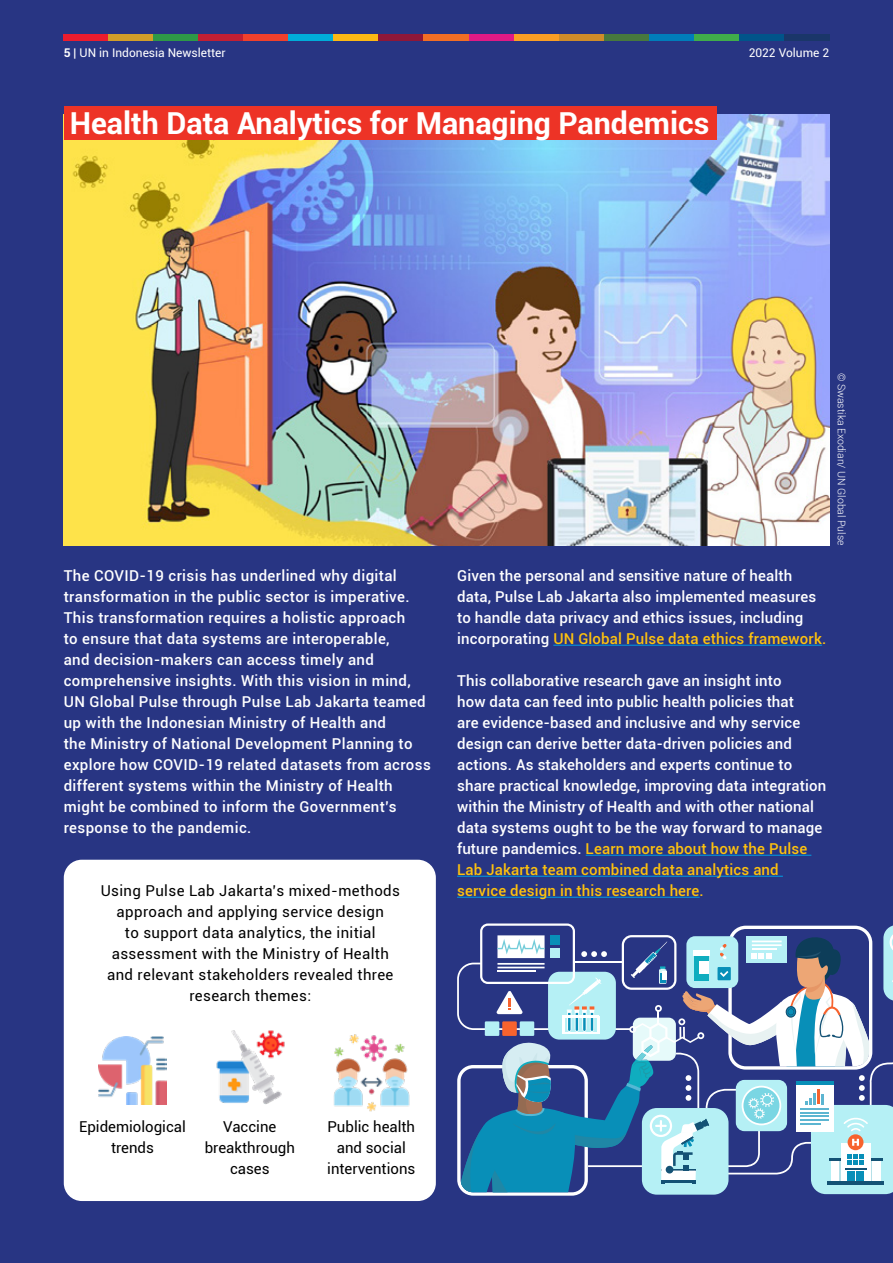
<style>
.page{position:relative;width:893px;height:1263px;background:#283583}
.page>*{position:absolute;margin:0;border:0;box-sizing:border-box;transform-origin:0 0}
.t1{font:700 30.3px "Roboto";color:#fff}
.t2{font:500 15px/21px "Roboto";letter-spacing:.01em;color:#fff}
.t3{font:15px/21px "Roboto";letter-spacing:.025em;color:#000;text-align:center}
.t4{font:15px/21px "Roboto";color:#000;text-align:center}
.t5{font:500 15px "Roboto";letter-spacing:.01em;color:#ffc20d}
.t6{font:12px "Roboto";color:#fff}
.t7{font:300 10.5px "Roboto";color:#fff}
.s1{font-weight:700}
.s2{color:#ffc20d}
</style>
<div class="page">
<img style="left:64px;top:115px;width:765px;height:430px">
<div style="left:64px;top:106px;width:652px;height:33px;background:#ed3326"></div>
<div style="left:64px;top:34px;width:45px;height:6px;background:#eb1c2e"></div>
<div style="left:109px;top:34px;width:45px;height:6px;background:#d19e29"></div>
<div style="left:154px;top:34px;width:45px;height:6px;background:#2e9947"></div>
<div style="left:199px;top:34px;width:45px;height:6px;background:#c21f33"></div>
<div style="left:244px;top:34px;width:45px;height:6px;background:#f0402b"></div>
<div style="left:289px;top:34px;width:45px;height:6px;background:#00add9"></div>
<div style="left:334px;top:34px;width:45px;height:6px;background:#fcb814"></div>
<div style="left:379px;top:34px;width:45px;height:6px;background:#8f1738"></div>
<div style="left:424px;top:34px;width:45px;height:6px;background:#f26e24"></div>
<div style="left:469px;top:34px;width:45px;height:6px;background:#e01a85"></div>
<div style="left:514px;top:34px;width:45px;height:6px;background:#fa9e24"></div>
<div style="left:559px;top:34px;width:45px;height:6px;background:#cf8c29"></div>
<div style="left:604px;top:34px;width:45px;height:6px;background:#47783d"></div>
<div style="left:649px;top:34px;width:45px;height:6px;background:#007dba"></div>
<div style="left:694px;top:34px;width:45px;height:6px;background:#40ad4a"></div>
<div style="left:739px;top:34px;width:45px;height:6px;background:#00548a"></div>
<div style="left:784px;top:34px;width:45px;height:6px;background:#1a3669"></div>
<hr style="left:553px;top:645px;width:269px;height:1px;background:#009fe3">
<hr style="left:586px;top:855px;width:225px;height:1px;background:#009fe3">
<hr style="left:457px;top:876px;width:326px;height:1px;background:#009fe3">
<hr style="left:457px;top:897px;width:243px;height:1px;background:#009fe3">
<div style="left:64px;top:860px;width:372px;height:341px;background:#fff;border-radius:18px"></div>
<img style="left:216px;top:1030px;width:69px;height:75px">
<img style="left:98px;top:1036px;width:69px;height:68px">
<img style="left:333px;top:1034px;width:77px;height:78px">
<svg style="left:457px;top:923px;width:436px;height:273px"></svg>
<p class="t6" style="left:64px;top:44px;width:163px"><span class="s1">5</span> | UN in Indonesia Newsletter</p>
<p class="t6" style="left:749px;top:44px;width:82px">2022 Volume 2</p>
<h1 class="t1" style="left:70px;top:101px;width:641px">Health Data Analytics for Managing Pandemics</h1>
<p class="t2" style="left:64px;top:565px;width:369px">The COVID-19 crisis has underlined why digital transformation in the public sector is imperative.<br>This transformation requires a holistic approach<br>to ensure that data systems are interoperable,<br>and decision-makers can access timely and comprehensive insights. With this vision in mind, UN Global Pulse through Pulse Lab Jakarta teamed up with the Indonesian Ministry of Health and<br>the Ministry of National Development Planning to explore how COVID-19 related datasets from across different systems within the Ministry of Health might be combined to inform the Government’s response to the pandemic.</p>
<p class="t2" style="left:457px;top:565px;width:371px">Given the personal and sensitive nature of health data, Pulse Lab Jakarta also implemented measures to handle data privacy and ethics issues, including incorporating <span class="s2">UN Global Pulse data ethics framework.</span></p>
<p class="t2" style="left:457px;top:670px;width:371px">This collaborative research gave an insight into<br>how data can feed into public health policies that<br>are evidence-based and inclusive and why service design can derive better data-driven policies and actions. As stakeholders and experts continue to share practical knowledge, improving data integration within the Ministry of Health and with other national data systems ought to be the way forward to manage future pandemics. <span class="s2">Learn more about how the Pulse Lab Jakarta team combined data analytics and</span></p>
<p class="t3" style="left:101px;top:879px;width:301px">Using Pulse Lab Jakarta’s mixed-methods</p>
<p class="t5" style="left:457px;top:880px;width:248px">service design in this research here.</p>
<p class="t3" style="left:107px;top:900px;width:288px">approach and applying service design<br>to support data analytics, the initial assessment with the Ministry of Health and relevant stakeholders revealed three research themes:</p>
<p class="t7" style="left:849px;top:373px;width:174px;rotate:90deg">© Swastika Exodian/ UN Global Pulse</p>
<p class="t4" style="left:79px;top:1116px;width:108px">Epidemiological trends</p>
<p class="t4" style="left:205px;top:1116px;width:92px">Vaccine breakthrough cases</p>
<p class="t4" style="left:327px;top:1116px;width:90px">Public health and social interventions</p>
</div>
